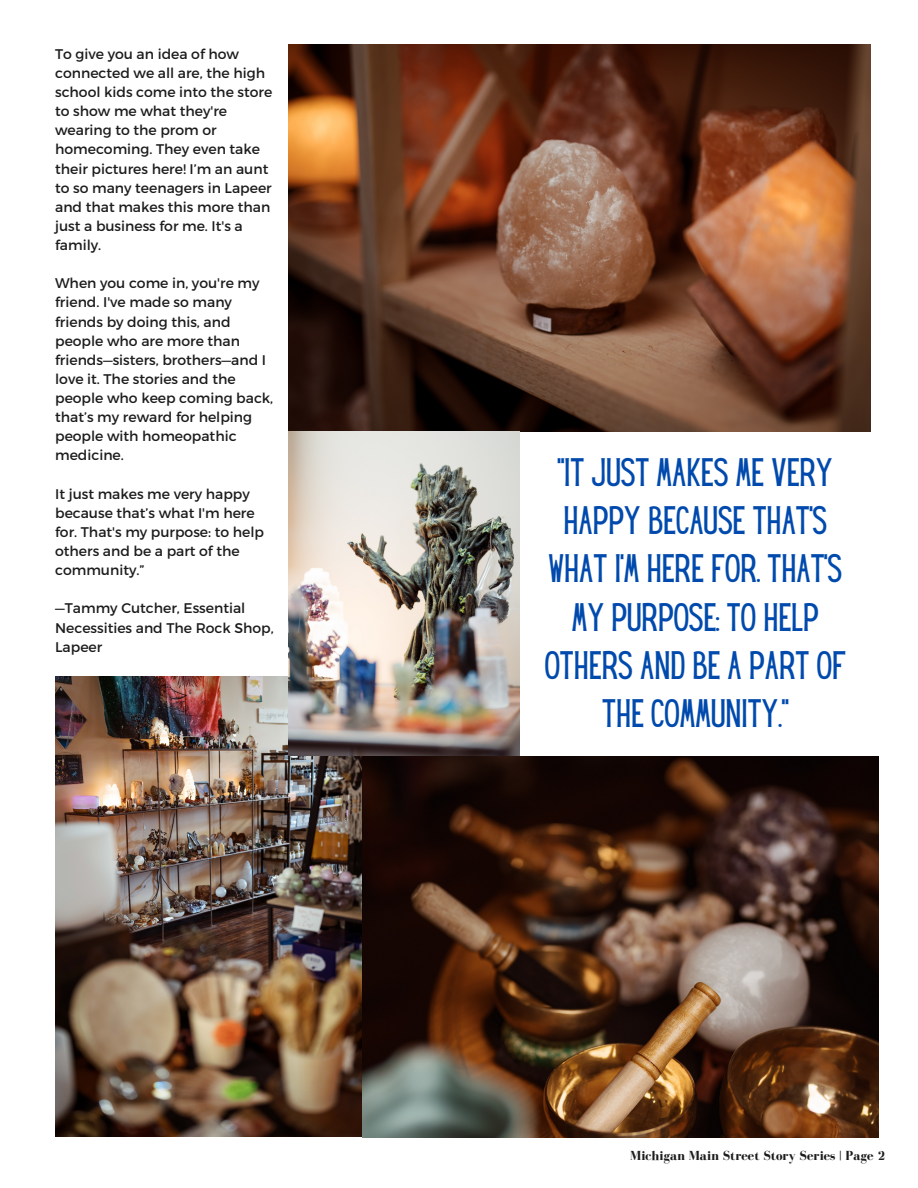
<style>
.page{position:relative;width:918px;height:1188px;background:#fff}
.page>*{position:absolute;margin:0;border:0;box-sizing:border-box;transform-origin:0 0}
.t1{font:34.8px/48.2px "Hey Gotcha";color:#004aad;text-align:center}
.t2{font:13.95px/19.2px "Montserrat";color:#1c1c1c}
.t3{font:700 13.5px "Bodoni FLF";color:#1c1c1c}
</style>
<div class="page">
<img style="left:288px;top:45px;width:583px;height:387px">
<img style="left:55px;top:677px;width:307px;height:460px">
<img style="left:288px;top:432px;width:232px;height:324px">
<img style="left:362px;top:756px;width:516px;height:382px">
<p class="t2" style="left:55px;top:44px;width:219px">To give you an idea of how connected we all are, the high school kids come into the store to show me what they're wearing to the prom or homecoming. They even take their pictures here! I’m an aunt to so many teenagers in Lapeer and that makes this more than just a business for me. It's a family.</p>
<p class="t2" style="left:55px;top:273px;width:220px">When you come in, you're my friend. I've made so many friends by doing this, and people who are more than friends—sisters, brothers—and I love it. The stories and the people who keep coming back, that’s my reward for helping people with homeopathic medicine.</p>
<p class="t2" style="left:55px;top:483px;width:210px">It just makes me very happy because that’s what I'm here for. That's my purpose: to help others and be a part of the community.”</p>
<p class="t2" style="left:55px;top:598px;width:220px">—Tammy Cutcher, Essential<br>Necessities and The Rock Shop,<br>Lapeer</p>
<h1 class="t1" style="left:545px;top:452px;width:301px">"IT JUST MAKES ME VERY<br>HAPPY BECAUSE THAT’S<br>WHAT I'M HERE FOR. THAT'S<br>MY PURPOSE: TO HELP<br>OTHERS AND BE A PART OF<br>THE COMMUNITY."</h1>
<p class="t3" style="left:630px;top:1148px;width:257px">Michigan Main Street Story Series | Page 2</p>
</div>
